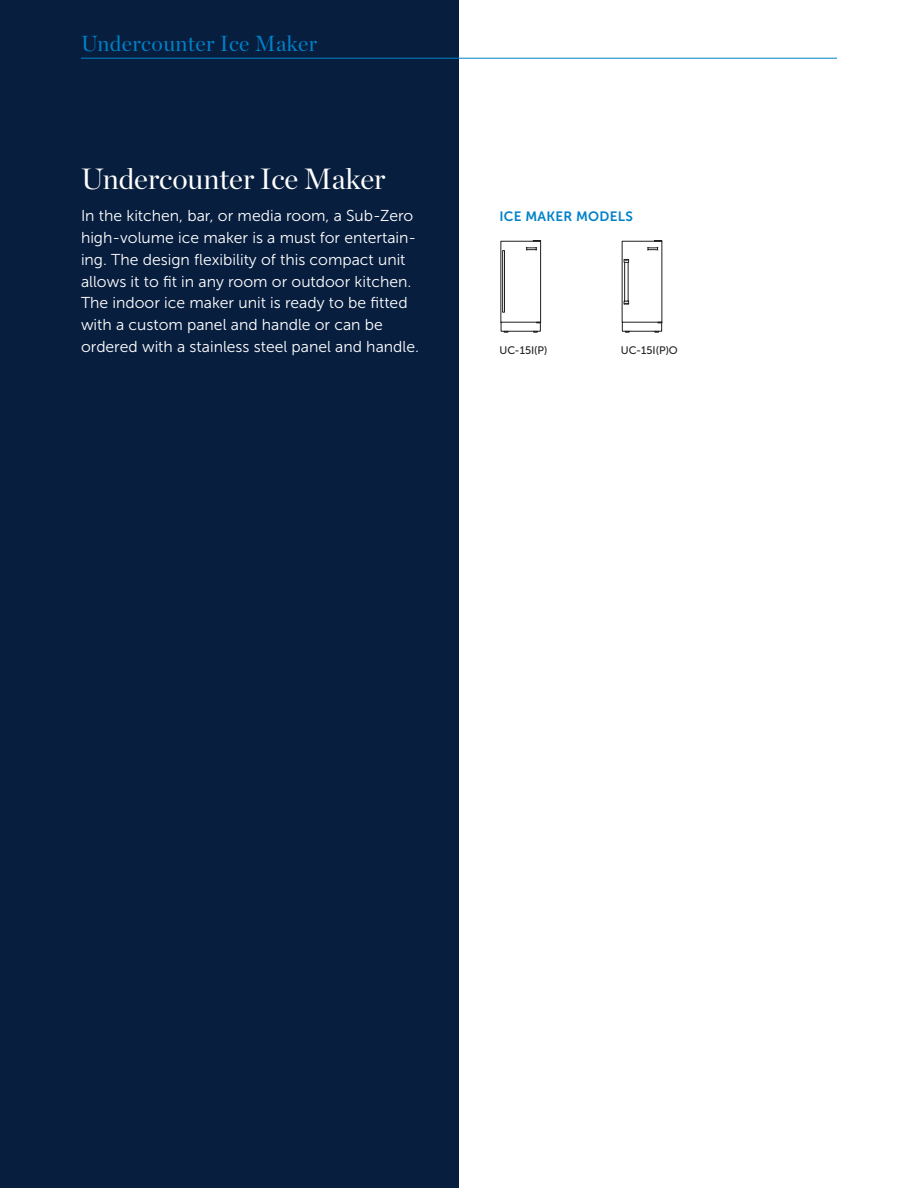
<style>
.page{position:relative;width:918px;height:1188px;background:#fff}
.page>*{position:absolute;margin:0;border:0;box-sizing:border-box;transform-origin:0 0}
.t1{font:29.25px "Chronicle Display";color:#fff}
.t2{font:21.75px "Chronicle Display";letter-spacing:.02em;color:#0082c8}
.t3{font:15.75px/21.8px "Museo Sans 300";color:#fff}
.t4{font:13.5px "Museo Sans 700";letter-spacing:.02em;color:#0082c8}
.t5{font:10.8px "Museo Sans 500";color:#231f20}
</style>
<div class="page">
<div style="left:0;top:0;width:459px;height:1188px;background:#081e3f"></div>
<hr style="left:81px;top:58px;width:756px;height:1px;background:#0082c8">
<svg style="left:500px;top:241px;width:41px;height:92px"></svg>
<svg style="left:621px;top:241px;width:41px;height:92px"></svg>
<h2 class="t2" style="left:81px;top:27px;width:238px">Undercounter Ice Maker</h2>
<h1 class="t1" style="left:81px;top:157px;width:306px">Undercounter Ice Maker</h1>
<p class="t3" style="left:81px;top:205px;width:339px">In the kitchen, bar, or media room, a Sub-Zero high-volume ice maker is a must for entertain&shy;ing. The design flexibility of this compact unit allows it to fit in any room or outdoor kitchen.<br>The indoor ice maker unit is ready to be fitted with a custom panel and handle or can be ordered with a stainless steel panel and handle.</p>
<p class="t4" style="left:500px;top:209px;width:135px">ICE MAKER MODELS</p>
<p class="t5" style="left:500px;top:344px;width:50px">UC-15I(P)</p>
<p class="t5" style="left:621px;top:344px;width:58px">UC-15I(P)O</p>
</div>
